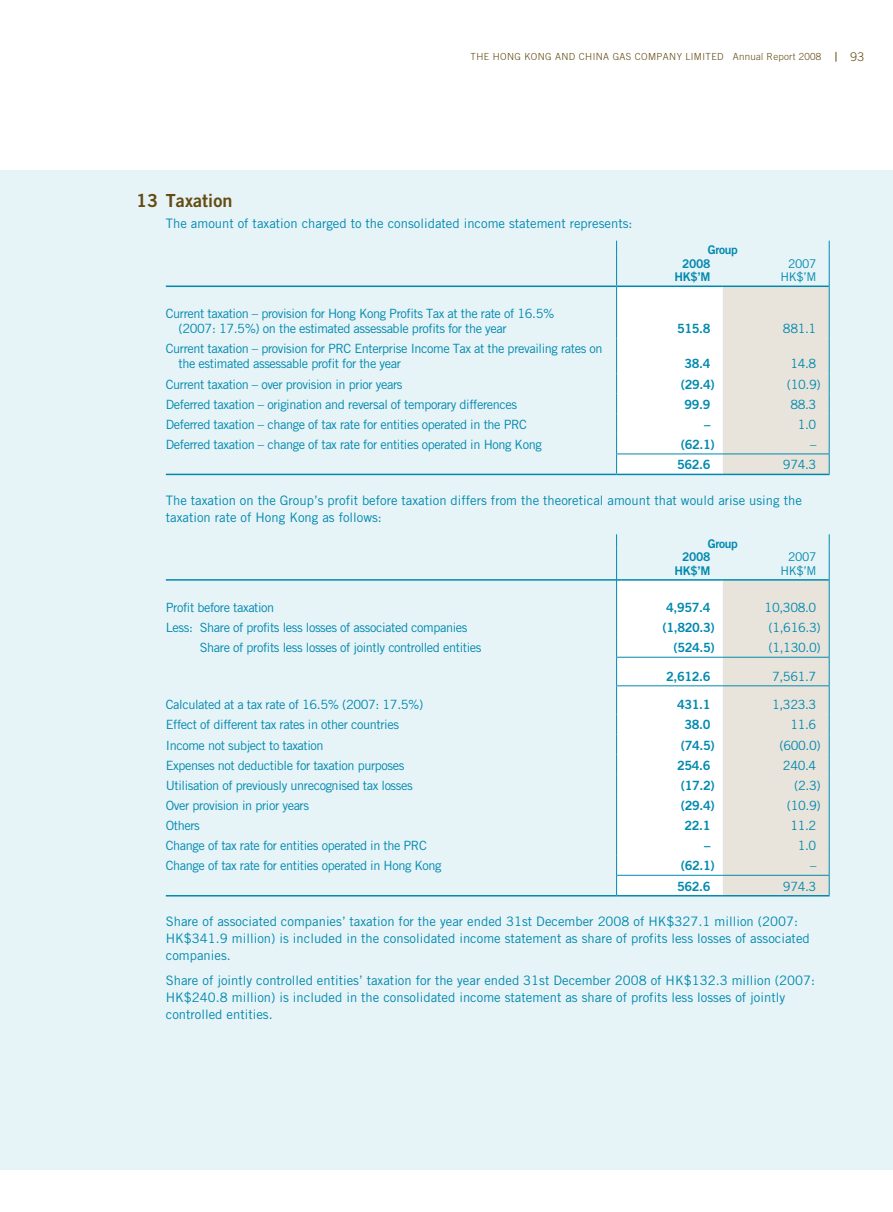
<style>
.page{position:relative;width:893px;height:1212px;background:#fff}
.page>*{position:absolute;margin:0;border:0;box-sizing:border-box;transform-origin:0 0}
.t1{font:18px "Trade Gothic Bold Two";letter-spacing:.005em;color:#634b12}
.t2{font:13.05px/16.8px "Trade Gothic";color:#0089ae}
.t3{font:12.75px/15px "Trade Gothic";letter-spacing:-.03em;color:#0089ae}
.t4{font:12.75px "Trade Gothic Bold Two";letter-spacing:-.03em;color:#0089ae}
.t5{font:12px "Trade Gothic Bold Two";letter-spacing:-.03em;color:#0089ae}
.t6{font:12px/13.5px "Trade Gothic";letter-spacing:-.03em;color:#0089ae;text-align:right}
.t7{font:300 12px "Trade Gothic";color:#634b12}
.t8{font:300 9.75px "Trade Gothic";letter-spacing:.04em;color:#634b12}
</style>
<div class="page">
<div style="left:0;top:170px;width:893px;height:999px;background:#e6f3f7"></div>
<svg style="left:616px;top:241px;width:1px;height:13px"></svg>
<svg style="left:829px;top:241px;width:1px;height:13px"></svg>
<hr style="left:616px;top:254px;width:1px;height:31px;background:#0089ae">
<hr style="left:829px;top:254px;width:1px;height:32px;background:#0089ae">
<svg style="left:616px;top:286px;width:214px;height:188px;background:#f0f0ec"></svg>
<hr style="left:166px;top:285px;width:451px;height:2px;background:#0089ae">
<hr style="left:617px;top:285px;width:106px;height:2px;background:#0089ae">
<hr style="left:723px;top:285px;width:106px;height:2px;background:#0089ae">
<hr style="left:616px;top:453px;width:107px;height:1px;background:#0089ae">
<hr style="left:723px;top:453px;width:107px;height:1px;background:#0089ae">
<hr style="left:166px;top:474px;width:451px;height:1px;background:#0089ae">
<hr style="left:617px;top:474px;width:106px;height:1px;background:#0089ae">
<hr style="left:723px;top:474px;width:107px;height:1px;background:#0089ae">
<hr style="left:166px;top:579px;width:450px;height:2px;background:#0089ae">
<hr style="left:617px;top:579px;width:106px;height:2px;background:#0089ae">
<hr style="left:723px;top:579px;width:106px;height:2px;background:#0089ae">
<hr style="left:166px;top:895px;width:451px;height:1px;background:#0089ae">
<svg style="left:616px;top:534px;width:1px;height:14px"></svg>
<svg style="left:829px;top:534px;width:1px;height:14px"></svg>
<hr style="left:616px;top:548px;width:1px;height:32px;background:#0089ae">
<hr style="left:829px;top:548px;width:1px;height:32px;background:#0089ae">
<svg style="left:616px;top:580px;width:214px;height:316px;background:#edeeeb"></svg>
<p class="t8" style="left:471px;top:51px;width:352px">THE HONG KONG AND CHINA GAS COMPANY LIMITED Annual Report 2008</p>
<p class="t7" style="left:850px;top:50px;width:15px">93</p>
<h1 class="t1" style="left:136px;top:189px;width:98px">13 Taxation</h1>
<p class="t2" style="left:166px;top:215px;width:468px">The amount of taxation charged to the consolidated income statement represents:</p>
<p class="t3" style="left:179px;top:306px;width:377px;text-indent:-13px">Current taxation – provision for Hong Kong Profits Tax at the rate of 16.5% (2007: 17.5%) on the estimated assessable profits for the year</p>
<p class="t3" style="left:179px;top:341px;width:425px;text-indent:-13px">Current taxation – provision for PRC Enterprise Income Tax at the prevailing rates on the estimated assessable profit for the year</p>
<p class="t5" style="left:708px;top:242px;width:31px">Group</p>
<p class="t5" style="left:682px;top:256px;width:30px">2008</p>
<p class="t5" style="left:675px;top:269px;width:37px">HK$’M</p>
<p class="t6" style="left:781px;top:256px;width:37px">2007<br>HK$’M</p>
<p class="t4" style="left:677px;top:321px;width:35px">515.8</p>
<p class="t3" style="left:783px;top:321px;width:35px">881.1</p>
<p class="t4" style="left:684px;top:356px;width:28px">38.4</p>
<p class="t3" style="left:790px;top:356px;width:28px">14.8</p>
<p class="t3" style="left:166px;top:376px;width:238px">Current taxation – over provision in prior years</p>
<p class="t4" style="left:681px;top:376px;width:35px">(29.4)</p>
<p class="t3" style="left:787px;top:376px;width:35px">(10.9)</p>
<p class="t3" style="left:166px;top:396px;width:353px">Deferred taxation – origination and reversal of temporary differences</p>
<p class="t4" style="left:684px;top:396px;width:28px">99.9</p>
<p class="t3" style="left:790px;top:396px;width:28px">88.3</p>
<p class="t3" style="left:166px;top:416px;width:363px">Deferred taxation – change of tax rate for entities operated in the PRC</p>
<p class="t4" style="left:704px;top:416px;width:8px">–</p>
<p class="t3" style="left:798px;top:416px;width:20px">1.0</p>
<p class="t3" style="left:166px;top:437px;width:377px">Deferred taxation – change of tax rate for entities operated in Hong Kong</p>
<p class="t4" style="left:681px;top:436px;width:35px">(62.1)</p>
<p class="t3" style="left:810px;top:437px;width:8px">–</p>
<p class="t4" style="left:677px;top:457px;width:35px">562.6</p>
<p class="t3" style="left:783px;top:457px;width:35px">974.3</p>
<p class="t2" style="left:166px;top:491px;width:638px">The taxation on the Group’s profit before taxation differs from the theoretical amount that would arise using the taxation rate of Hong Kong as follows:</p>
<p class="t5" style="left:708px;top:536px;width:31px">Group</p>
<p class="t5" style="left:682px;top:549px;width:30px">2008</p>
<p class="t5" style="left:675px;top:563px;width:37px">HK$’M</p>
<p class="t6" style="left:781px;top:550px;width:37px">2007<br>HK$’M</p>
<p class="t3" style="left:166px;top:600px;width:110px">Profit before taxation</p>
<p class="t4" style="left:666px;top:599px;width:46px">4,957.4</p>
<p class="t3" style="left:765px;top:600px;width:53px">10,308.0</p>
<p class="t3" style="left:166px;top:620px;width:303px">Less: Share of profits less losses of associated companies</p>
<p class="t4" style="left:663px;top:619px;width:54px">(1,820.3)</p>
<p class="t3" style="left:769px;top:620px;width:54px">(1,616.3)</p>
<p class="t3" style="left:200px;top:640px;width:283px">Share of profits less losses of jointly controlled entities</p>
<p class="t4" style="left:673px;top:640px;width:43px">(524.5)</p>
<p class="t3" style="left:769px;top:640px;width:54px">(1,130.0)</p>
<p class="t4" style="left:666px;top:668px;width:46px">2,612.6</p>
<p class="t3" style="left:772px;top:668px;width:46px">7,561.7</p>
<p class="t3" style="left:166px;top:697px;width:259px">Calculated at a tax rate of 16.5% (2007: 17.5%)</p>
<p class="t4" style="left:677px;top:697px;width:35px">431.1</p>
<p class="t3" style="left:772px;top:697px;width:46px">1,323.3</p>
<p class="t3" style="left:166px;top:717px;width:235px">Effect of different tax rates in other countries</p>
<p class="t4" style="left:684px;top:717px;width:28px">38.0</p>
<p class="t3" style="left:790px;top:717px;width:28px">11.6</p>
<p class="t3" style="left:166px;top:737px;width:159px">Income not subject to taxation</p>
<p class="t4" style="left:681px;top:737px;width:35px">(74.5)</p>
<p class="t3" style="left:779px;top:737px;width:43px">(600.0)</p>
<p class="t3" style="left:166px;top:757px;width:240px">Expenses not deductible for taxation purposes</p>
<p class="t4" style="left:677px;top:757px;width:35px">254.6</p>
<p class="t3" style="left:783px;top:757px;width:35px">240.4</p>
<p class="t3" style="left:166px;top:777px;width:248px">Utilisation of previously unrecognised tax losses</p>
<p class="t4" style="left:681px;top:777px;width:35px">(17.2)</p>
<p class="t3" style="left:794px;top:777px;width:28px">(2.3)</p>
<p class="t3" style="left:166px;top:798px;width:145px">Over provision in prior years</p>
<p class="t4" style="left:681px;top:797px;width:35px">(29.4)</p>
<p class="t3" style="left:787px;top:798px;width:35px">(10.9)</p>
<p class="t3" style="left:166px;top:818px;width:36px">Others</p>
<p class="t4" style="left:684px;top:817px;width:28px">22.1</p>
<p class="t3" style="left:790px;top:818px;width:28px">11.2</p>
<p class="t3" style="left:166px;top:838px;width:263px">Change of tax rate for entities operated in the PRC</p>
<p class="t4" style="left:704px;top:837px;width:8px">–</p>
<p class="t3" style="left:798px;top:838px;width:20px">1.0</p>
<p class="t3" style="left:166px;top:858px;width:277px">Change of tax rate for entities operated in Hong Kong</p>
<p class="t4" style="left:681px;top:858px;width:35px">(62.1)</p>
<p class="t3" style="left:810px;top:858px;width:8px">–</p>
<p class="t4" style="left:677px;top:878px;width:35px">562.6</p>
<p class="t3" style="left:783px;top:878px;width:35px">974.3</p>
<p class="t2" style="left:166px;top:913px;width:645px">Share of associated companies’ taxation for the year ended 31st December 2008 of HK$327.1 million (2007:<br>HK$341.9 million) is included in the consolidated income statement as share of profits less losses of associated companies.</p>
<p class="t2" style="left:166px;top:972px;width:651px">Share of jointly controlled entities’ taxation for the year ended 31st December 2008 of HK$132.3 million (2007:<br>HK$240.8 million) is included in the consolidated income statement as share of profits less losses of jointly controlled entities.</p>
</div>
